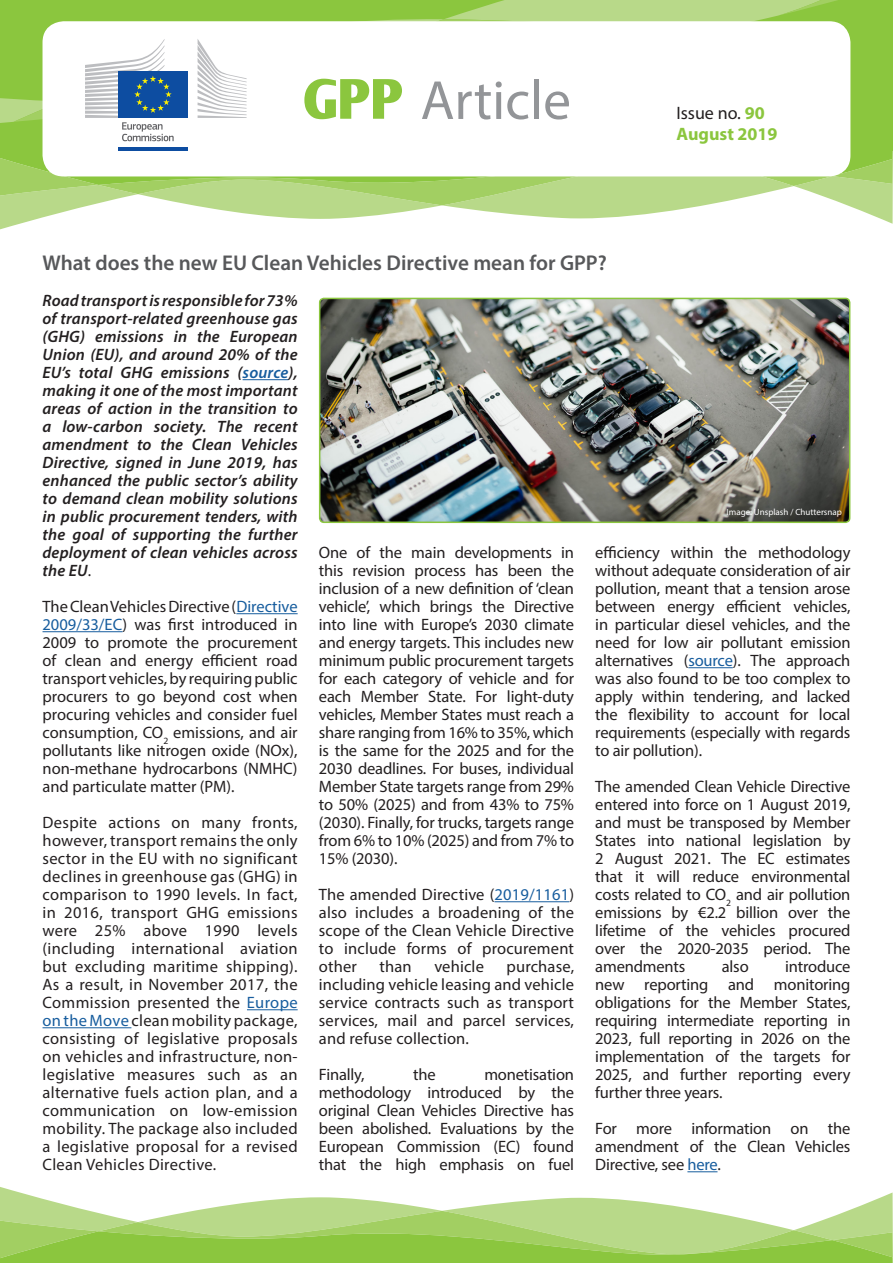
<style>
.page{position:relative;width:893px;height:1263px;background:#fff}
.page>*{position:absolute;margin:0;border:0;box-sizing:border-box;transform-origin:0 0}
.t1{font:55.5px "Myriad Pro";color:#939598}
.t2{font:600 21.45px "Myriad Pro";color:#57585a}
.t3{font:700 18px/21.6px "Myriad Pro";color:#8bc63e}
.t4{font:16.5px/18px "Myriad Pro";letter-spacing:-.01em;color:#231f20;text-align:justify}
.t5{font:italic 600 16.5px/18px "Myriad Pro";letter-spacing:.01em;color:#231f20;text-align:justify}
.t6{font:16.5px "Myriad Pro";letter-spacing:.01em;color:#231f20}
.t7{font:9px "Myriad Pro";color:#fff}
.s1{font-family:"Oli Jo";font-weight:700;color:#8bc63e}
.s2{font-weight:400;color:#231f20}
.s3{color:#175d9e}
.s4{font-weight:400;font-style:normal}
</style>
<div class="page">
<svg style="left:0;top:205px;width:91px;height:24px"></svg>
<svg style="left:192px;top:205px;width:701px;height:19px"></svg>
<svg style="left:14px;top:0;width:879px;height:39px;background:#9acc57"></svg>
<div style="left:43px;top:21px;width:807px;height:155px;background:#fff;border-radius:21px"></div>
<svg style="left:0;top:39px;width:893px;height:166px"></svg>
<svg style="left:0;top:1187px;width:90px;height:24px"></svg>
<svg style="left:193px;top:1192px;width:700px;height:19px"></svg>
<svg style="left:0;top:1211px;width:893px;height:52px;background:#a5d169"></svg>
<hr style="left:243px;top:379px;width:46px;height:1px;background:#175d9e">
<hr style="left:236px;top:613px;width:62px;height:1px;background:#175d9e">
<hr style="left:43px;top:631px;width:80px;height:1px;background:#175d9e">
<hr style="left:247px;top:1009px;width:51px;height:1px;background:#175d9e">
<hr style="left:43px;top:1027px;width:88px;height:1px;background:#175d9e">
<hr style="left:494px;top:901px;width:75px;height:1px;background:#175d9e">
<hr style="left:688px;top:667px;width:45px;height:1px;background:#175d9e">
<hr style="left:687px;top:1171px;width:30px;height:1px;background:#175d9e">
<img style="left:320px;top:298px;width:530px;height:224px">
<div style="left:319px;top:298px;width:531px;height:225px;border:2px solid #8bc63e;border-radius:4px"></div>
<h1 class="t1" style="left:303px;top:66px;width:270px"><span class="s1">GPP</span> Article</h1>
<p class="t3" style="left:676px;top:101px;width:103px"><span class="s2">Issue no.</span> 90<br>August 2019</p>
<p class="t2" style="left:43px;top:249px;width:566px">What does the new EU Clean Vehicles Directive mean for GPP?</p>
<p class="t5" style="left:43px;top:291px;width:257px">Road transport is responsible for 73% of transport-related greenhouse gas (GHG) emissions in the European Union (EU), and around 20% of the EU’s total GHG emissions (<span class="s3">source</span>), making it one of the most important areas of action in the transition to a low-carbon society. The recent amendment to the Clean Vehicles Directive, signed in June 2019, has enhanced the public sector’s ability to demand clean mobility solutions in public procurement tenders, with the goal of supporting the further deployment of clean vehicles across the EU<span class="s4">.</span></p>
<p class="t4" style="left:43px;top:597px;width:257px">The Clean Vehicles Directive (<span class="s3">Directive 2009/33/EC</span>) was first introduced in 2009 to promote the procurement of clean and energy efficient road transport vehicles, by requiring public procurers to go beyond cost when procuring vehicles and consider fuel consumption, CO<sub>2</sub> emissions, and air pollutants like nitrogen oxide (NOx), non-methane hydrocarbons (NMHC) and particulate matter (PM).</p>
<p class="t4" style="left:43px;top:813px;width:257px">Despite actions on many fronts, however, transport remains the only sector in the EU with no significant declines in greenhouse gas (GHG) in comparison to 1990 levels. In fact, in 2016, transport GHG emissions were 25% above 1990 levels (including international aviation but excluding maritime shipping).<br>As a result, in November 2017, the Commission presented the <span class="s3">Europe on the Move</span> clean mobility package, consisting of legislative proposals on vehicles and infrastructure, non&shy;legislative measures such as an alternative fuels action plan, and a communication on low-emission mobility. The package also included a legislative proposal for a revised Clean Vehicles Directive.</p>
<p class="t7" style="left:727px;top:506px;width:117px">Image: Unsplash / Chuttersnap</p>
<p class="t4" style="left:319px;top:543px;width:257px">One of the main developments in this revision process has been the inclusion of a new definition of ‘clean vehicle’, which brings the Directive into line with Europe’s 2030 climate and energy targets. This includes new minimum public procurement targets for each category of vehicle and for each Member State. For light-duty vehicles, Member States must reach a share ranging from 16% to 35%, which is the same for the 2025 and for the 2030 deadlines. For buses, individual Member State targets range from 29% to 50% (2025) and from 43% to 75% (2030). Finally, for trucks, targets range from 6% to 10% (2025) and from 7% to 15% (2030).</p>
<p class="t4" style="left:319px;top:885px;width:257px">The amended Directive (<span class="s3">2019/1161</span>) also includes a broadening of the scope of the Clean Vehicle Directive to include forms of procurement other</p>
<p class="t4" style="left:595px;top:543px;width:257px">efficiency within the methodology without adequate consideration of air pollution, meant that a tension arose between energy efficient vehicles, in particular diesel vehicles, and the need for low air pollutant emission alternatives (<span class="s3">source</span>). The approach was also found to be too complex to apply within tendering, and lacked the flexibility to account for local requirements (especially with regards to air pollution).</p>
<p class="t4" style="left:595px;top:777px;width:257px">The amended Clean Vehicle Directive entered into force on 1 August 2019, and must be transposed by Member States into national legislation by 2 August 2021. The EC estimates that it will reduce environmental costs related to CO<sub>2</sub> and air pollution emissions by €2.2 billion over the lifetime of the vehicles procured over the 2020-2035 period. The amendments</p>
<p class="t4" style="left:319px;top:957px;width:257px;text-indent:188px">purchase, including vehicle leasing and vehicle service contracts such as transport services, mail and parcel services, and refuse collection.</p>
<p class="t4" style="left:319px;top:1065px;width:47px">Finally,</p>
<p class="t4" style="left:413px;top:1065px;width:24px">the</p>
<p class="t4" style="left:379px;top:957px;width:34px">than</p>
<p class="t6" style="left:434px;top:956px;width:51px">vehicle</p>
<p class="t4" style="left:595px;top:957px;width:257px;text-indent:190px">introduce new reporting and monitoring obligations for the Member States, requiring intermediate reporting in 2023, full reporting in 2026 on the implementation of the targets for 2025, and further reporting every further three years.</p>
<p class="t4" style="left:595px;top:1119px;width:257px">For more information on the amendment of the Clean Vehicles Directive, see <span class="s3">here</span>.</p>
<p class="t4" style="left:722px;top:957px;width:28px">also</p>
<p class="t4" style="left:319px;top:1065px;width:257px;text-indent:165px">monetisation methodology introduced by the original Clean Vehicles Directive has been abolished. Evaluations by the European Commission (EC) found that the high emphasis on fuel</p>
</div>
